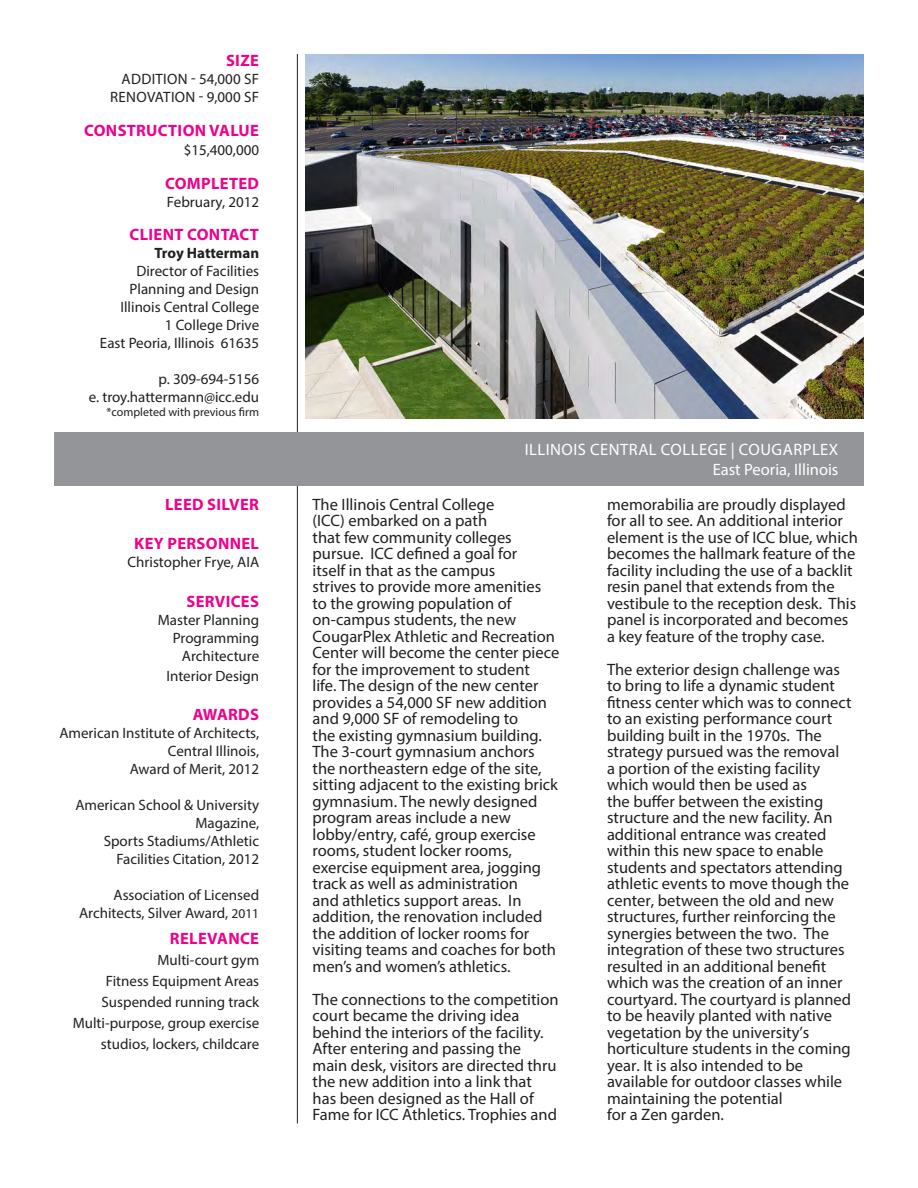
<style>
.page{position:relative;width:918px;height:1188px;background:#fff}
.page>*{position:absolute;margin:0;border:0;box-sizing:border-box;transform-origin:0 0}
.project_side_bar_hea{font:16.5px/16.5px "Myriad Pro";color:#231f20}
.project_side_bar_hea-2{font:700 16.5px "Myriad Pro";letter-spacing:.02em;color:#ed028c}
.project_side_bar_cop{font:16.5px "Myriad Pro";letter-spacing:.03em;color:#fff}
.project_side_bar_cop-2{font:16.5px "Myriad Pro";color:#fff}
.Paragraph_Style_9{font:15px/21px "Myriad Pro";color:#231f20;text-align:right}
.project_side_bar_hea-3{font:15px/18px "Myriad Pro";color:#231f20;text-align:right}
.Paragraph_Style_9-2{font:15px/18px "Myriad Pro";letter-spacing:.02em;color:#231f20;text-align:right}
.Paragraph_Style_9-3{font:700 15px "Myriad Pro";color:#231f20}
.Paragraph_Style_9-4{font:12px "Myriad Pro";color:#231f20}
.s1{font-size:13.5px}
</style>
<div class="page">
<hr style="left:297px;top:54px;width:1px;height:1070px;background:#231f20">
<img style="left:306px;top:54px;width:558px;height:364px">
<div style="left:54px;top:432px;width:810px;height:54px;background:#939598"></div>
<p class="project_side_bar_hea-2" style="left:226px;top:50px;width:34px">SIZE</p>
<p class="Paragraph_Style_9-2" style="left:110px;top:70px;width:150px">ADDITION - 54,000 SF<br>RENOVATION - 9,000 SF</p>
<p class="project_side_bar_hea-2" style="left:84px;top:119px;width:176px">CONSTRUCTION VALUE</p>
<p class="Paragraph_Style_9" style="left:184px;top:140px;width:77px">$15,400,000</p>
<p class="project_side_bar_hea-2" style="left:165px;top:172px;width:96px">COMPLETED</p>
<p class="Paragraph_Style_9" style="left:167px;top:191px;width:94px">February, 2012</p>
<p class="project_side_bar_hea-2" style="left:130px;top:224px;width:131px">CLIENT CONTACT</p>
<p class="Paragraph_Style_9-3" style="left:155px;top:243px;width:106px">Troy Hatterman</p>
<p class="Paragraph_Style_9" style="left:136px;top:260px;width:124px">Director of Facilities</p>
<p class="Paragraph_Style_9" style="left:130px;top:278px;width:131px">Planning and Design</p>
<p class="Paragraph_Style_9" style="left:120px;top:296px;width:140px">Illinois Central College</p>
<p class="Paragraph_Style_9" style="left:165px;top:314px;width:96px">1 College Drive</p>
<p class="Paragraph_Style_9" style="left:100px;top:332px;width:161px">East Peoria, Illinois 61635</p>
<p class="Paragraph_Style_9" style="left:159px;top:368px;width:102px">p. 309-694-5156</p>
<p class="Paragraph_Style_9" style="left:89px;top:386px;width:172px">e. troy.hattermann@icc.edu</p>
<p class="Paragraph_Style_9-4" style="left:107px;top:405px;width:154px">*completed with previous firm</p>
<p class="project_side_bar_hea-2" style="left:165px;top:493px;width:95px">LEED SILVER</p>
<p class="project_side_bar_hea-2" style="left:134px;top:533px;width:126px">KEY PERSONNEL</p>
<p class="project_side_bar_hea-3" style="left:128px;top:553px;width:133px">Christopher Frye, AIA</p>
<p class="project_side_bar_hea-2" style="left:187px;top:591px;width:74px">SERVICES</p>
<p class="project_side_bar_hea-3" style="left:158px;top:611px;width:103px">Master Planning</p>
<p class="project_side_bar_hea-3" style="left:173px;top:629px;width:88px">Programming</p>
<p class="project_side_bar_hea-3" style="left:182px;top:647px;width:79px">Architecture</p>
<p class="project_side_bar_hea-3" style="left:166px;top:666px;width:94px">Interior Design</p>
<p class="project_side_bar_hea-2" style="left:193px;top:704px;width:68px">AWARDS</p>
<p class="project_side_bar_hea-3" style="left:59px;top:724px;width:201px">American Institute of Architects,</p>
<p class="project_side_bar_hea-3" style="left:168px;top:742px;width:93px">Central Illinois,</p>
<p class="project_side_bar_hea-3" style="left:130px;top:760px;width:131px">Award of Merit, 2012</p>
<p class="project_side_bar_hea-3" style="left:75px;top:796px;width:185px">American School &amp; University</p>
<p class="project_side_bar_hea-3" style="left:195px;top:814px;width:65px">Magazine,</p>
<p class="project_side_bar_hea-3" style="left:104px;top:832px;width:157px">Sports Stadiums/Athletic<br>Facilities Citation, 2012</p>
<p class="project_side_bar_hea-3" style="left:79px;top:886px;width:182px">Association of Licensed<br>Architects, Silver Award, <span class="s1">2011</span></p>
<p class="project_side_bar_hea-2" style="left:170px;top:928px;width:91px">RELEVANCE</p>
<p class="Paragraph_Style_9" style="left:157px;top:949px;width:103px">Multi-court gym</p>
<p class="Paragraph_Style_9" style="left:106px;top:970px;width:155px">Fitness Equipment Areas</p>
<p class="Paragraph_Style_9" style="left:102px;top:991px;width:159px">Suspended running track</p>
<p class="Paragraph_Style_9" style="left:73px;top:1012px;width:188px">Multi-purpose, group exercise studios, lockers, childcare</p>
<p class="project_side_bar_cop" style="left:525px;top:440px;width:315px">ILLINOIS CENTRAL COLLEGE | COUGARPLEX</p>
<p class="project_side_bar_cop-2" style="left:713px;top:459px;width:127px">East Peoria, Illinois</p>
<p class="project_side_bar_hea" style="left:313px;top:496px;width:206px">The Illinois Central College (ICC) embarked on a path that few community colleges pursue. ICC defined a goal for itself in that as the campus</p>
<p class="project_side_bar_hea" style="left:313px;top:578px;width:248px">strives to provide more amenities to the growing population of on-campus students, the new<br>CougarPlex Athletic and Recreation<br>Center will become the center piece for the improvement to student<br>life. The design of the new center provides a 54,000 SF new addition and 9,000 SF of remodeling to<br>the existing gymnasium building.<br>The 3-court gymnasium anchors the northeastern edge of the site, sitting adjacent to the existing brick gymnasium. The newly designed program areas include a new lobby/entry, café, group exercise rooms, student locker rooms, exercise equipment area, jogging track as well as administration<br>and athletics support areas. In addition, the renovation included the addition of locker rooms for visiting teams and coaches for both men’s and women’s athletics.</p>
<p class="project_side_bar_hea" style="left:313px;top:991px;width:248px">The connections to the competition court became the driving idea behind the interiors of the facility.<br>After entering and passing the main desk, visitors are directed thru the new addition into a link that has been designed as the Hall of Fame for ICC Athletics. Trophies and</p>
<p class="project_side_bar_hea" style="left:607px;top:496px;width:252px">memorabilia are proudly displayed for all to see. An additional interior element is the use of ICC blue, which becomes the hallmark feature of the facility including the use of a backlit resin panel that extends from the vestibule to the reception desk. This panel is incorporated and becomes a key feature of the trophy case.</p>
<p class="project_side_bar_hea" style="left:607px;top:661px;width:246px">The exterior design challenge was to bring to life a dynamic student fitness center which was to connect to an existing performance court building built in the 1970s. The strategy pursued was the removal<br>a portion of the existing facility which would then be used as<br>the buffer between the existing structure and the new facility. An additional entrance was created within this new space to enable students and spectators attending athletic events to move though the center, between the old and new structures, further reinforcing the synergies between the two. The integration of these two structures resulted in an additional benefit which was the creation of an inner courtyard. The courtyard is planned to be heavily planted with native vegetation by the university’s horticulture students in the coming year. It is also intended to be available for outdoor classes while</p>
<p class="project_side_bar_hea" style="left:607px;top:1090px;width:177px">maintaining the potential for a Zen garden.</p>
</div>
